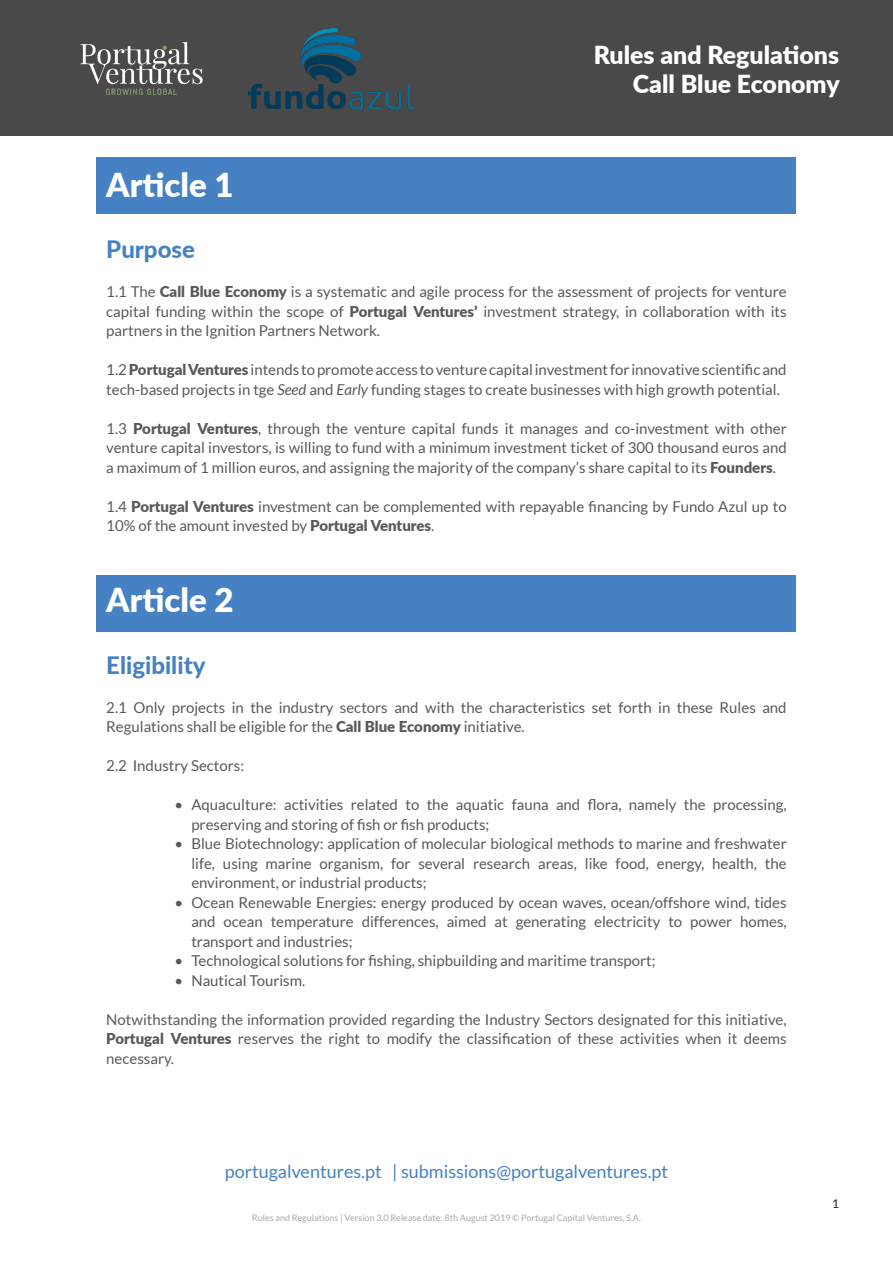
<style>
.page{position:relative;width:893px;height:1263px;background:#fff}
.page>*{position:absolute;margin:0;border:0;box-sizing:border-box;transform-origin:0 0}
.titulos_PV{font:900 33px "Lato";color:#fff}
.t1{font:900 24.9px/29.8px "Lato";color:#fff;text-align:right}
.titulos_PV-2{font:800 24px "Lato";color:#4581c3}
.subtitulos_PV{font:800 24px "Lato";color:#4581c3}
.t2{font:18px "Lato";color:#4581c3}
.texto_PV{font:15px/19.5px "Lato";color:#595959;text-align:justify}
.t3{font:12px "Lato";color:#231f20}
.t4{font:9px "Lato";color:#a8a9ad}
.s1{font-weight:900}
.s2{font-style:italic}
</style>
<div class="page">
<div style="left:1px;top:1px;width:892px;height:135px;background:#494949"></div>
<img style="left:80px;top:42px;width:123px;height:53px">
<img style="left:249px;top:28px;width:164px;height:81px">
<div style="left:97px;top:157px;width:699px;height:56px;background:#4581c3"></div>
<div style="left:97px;top:575px;width:699px;height:56px;background:#4581c3"></div>
<p class="titulos_PV" style="left:106px;top:160px;width:129px">Article 1</p>
<h2 class="t1" style="left:594px;top:38px;width:247px">Rules and Regulations<br>Call Blue Economy</h2>
<p class="subtitulos_PV" style="left:106px;top:232px;width:90px">Purpose</p>
<p class="texto_PV" style="left:106px;top:282px;width:682px">1.1 The <span class="s1">Call Blue Economy</span> is a systematic and agile process for the assessment of projects for venture capital funding within the scope of <span class="s1">Portugal Ventures’</span> investment strategy, in collaboration with its partners in the Ignition Partners Network.</p>
<p class="texto_PV" style="left:106px;top:360px;width:682px">1.2 <span class="s1">Portugal Ventures</span> intends to promote access to venture capital investment for innovative scientific and tech-based projects in tge <span class="s2">Seed</span> and <span class="s2">Early</span> funding stages to create businesses with high growth potential.</p>
<p class="texto_PV" style="left:106px;top:418px;width:682px">1.3 <span class="s1">Portugal Ventures</span>, through the venture capital funds it manages and co-investment with other venture capital investors, is willing to fund with a minimum investment ticket of 300 thousand euros and a maximum of 1 million euros, and assigning the majority of the company’s share capital to its <span class="s1">Founders</span>.</p>
<p class="texto_PV" style="left:106px;top:496px;width:682px">1.4 <span class="s1">Portugal Ventures</span> investment can be complemented with repayable financing by Fundo Azul up to<br>10% of the amount invested by <span class="s1">Portugal Ventures</span>.</p>
<p class="titulos_PV" style="left:106px;top:575px;width:129px">Article 2</p>
<p class="titulos_PV-2" style="left:106px;top:647px;width:101px">Eligibility</p>
<p class="texto_PV" style="left:106px;top:697px;width:682px">2.1 Only projects in the industry sectors and with the characteristics set forth in these Rules and<br>Regulations shall be eligible for the <span class="s1">Call Blue Economy</span> initiative.</p>
<p class="texto_PV" style="left:106px;top:756px;width:139px">2.2 Industry Sectors:</p>
<p class="texto_PV" style="left:191px;top:795px;width:597px;text-indent:-17px">• Aquaculture: activities related to the aquatic fauna and flora, namely the processing, preserving and storing of fish or fish products;</p>
<p class="texto_PV" style="left:191px;top:834px;width:597px;text-indent:-17px">• Blue Biotechnology: application of molecular biological methods to marine and freshwater life, using marine organism, for several research areas, like food, energy, health, the environment, or industrial products;</p>
<p class="texto_PV" style="left:191px;top:892px;width:597px;text-indent:-17px">• Ocean Renewable Energies: energy produced by ocean waves, ocean/offshore wind, tides and ocean temperature differences, aimed at generating electricity to power homes, transport and industries;</p>
<p class="texto_PV" style="left:174px;top:951px;width:483px">• Technological solutions for fishing, shipbuilding and maritime transport;</p>
<p class="texto_PV" style="left:174px;top:970px;width:132px">• Nautical Tourism.</p>
<p class="texto_PV" style="left:106px;top:1009px;width:682px">Notwithstanding the information provided regarding the Industry Sectors designated for this initiative, <span class="s1">Portugal Ventures</span> reserves the right to modify the classification of these activities when it deems necessary.</p>
<p class="t2" style="left:225px;top:1161px;width:445px">portugalventures.pt | submissions@portugalventures.pt</p>
<p class="t4" style="left:252px;top:1212px;width:391px">Rules and Regulations | Version 3.0 Release date: 8th August 2019 © Portugal Capital Ventures, S.A.</p>
<p class="t3" style="left:832px;top:1197px;width:8px">1</p>
</div>
